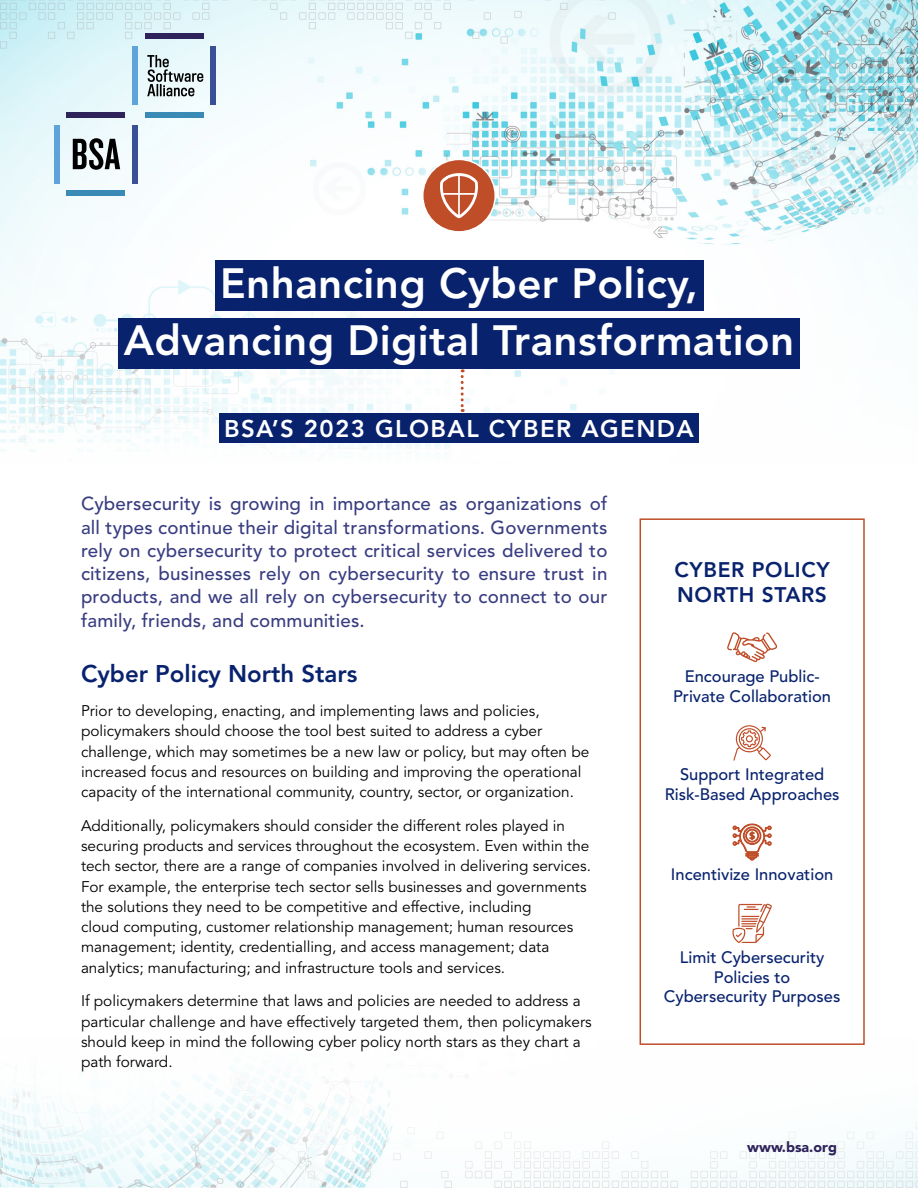
<style>
.page{position:relative;width:918px;height:1188px;background:#fff}
.page>*{position:absolute;margin:0;border:0;box-sizing:border-box;transform-origin:0 0}
.t1{font:800 42px/57.2px "Avenir LT Std";letter-spacing:.01em;color:#fff;text-align:center}
.t2{font:800 24px "Avenir LT Std";letter-spacing:.06em;color:#fff}
.t3{font:800 24px "Avenir LT Std";color:#08226e}
.t4{font:800 21px/25.2px "Avenir LT Std";letter-spacing:.03em;color:#08226e}
.t5{font:500 18.75px/23.2px "Avenir LT Std";letter-spacing:.01em;color:#393d81;text-align:justify}
.t6{font:500 16.5px/19.8px "Avenir LT Std";color:#08226e;text-align:center}
.t7{font:15.3px/20.2px "Avenir LT Std";color:#000}
.t8{font:900 14.25px "Avenir LT Std";color:#2e225b}
</style>
<div class="page">
<img style="left:0;top:0;width:918px;height:452px">
<img style="left:0;top:1026px;width:918px;height:162px">
<div style="left:132px;top:125px;width:6px;height:58px;background:#3a5096"></div>
<div style="left:67px;top:190px;width:58px;height:6px;background:#398ab5"></div>
<div style="left:67px;top:112px;width:58px;height:6px;background:#2e235b"></div>
<div style="left:54px;top:125px;width:5px;height:58px;background:#5fa3db"></div>
<div style="left:132px;top:46px;width:6px;height:59px;background:#5fa3db"></div>
<div style="left:145px;top:34px;width:58px;height:5px;background:#2e235b"></div>
<div style="left:211px;top:46px;width:5px;height:59px;background:#3a5096"></div>
<svg style="left:73px;top:55px;width:130px;height:115px"></svg>
<div style="left:215px;top:261px;width:488px;height:50px;background:#08226e"></div>
<div style="left:118px;top:318px;width:682px;height:50px;background:#08226e"></div>
<div style="left:219px;top:413px;width:480px;height:29px;background:#08226e"></div>
<div style="left:423px;top:159px;width:72px;height:73px;background:#bf4d28;border-radius:50%"></div>
<div style="left:422px;top:159px;width:74px;height:74px;border:2px solid #fff;border-radius:50%"></div>
<svg style="left:440px;top:173px;width:38px;height:45px"></svg>
<div style="left:640px;top:518px;width:225px;height:527px;background:#fff;border:2px solid #bf4d28"></div>
<svg style="left:727px;top:632px;width:50px;height:30px"></svg>
<svg style="left:733px;top:725px;width:38px;height:36px"></svg>
<svg style="left:733px;top:823px;width:38px;height:38px"></svg>
<svg style="left:732px;top:903px;width:40px;height:40px"></svg>
<svg style="left:461px;top:369px;width:3px;height:43px"></svg>
<h1 class="t1" style="left:124px;top:255px;width:672px">Enhancing Cyber Policy,<br>Advancing Digital Transformation</h1>
<h2 class="t2" style="left:224px;top:414px;width:471px">BSA’S 2023 GLOBAL CYBER AGENDA</h2>
<p class="t5" style="left:81px;top:493px;width:528px">Cybersecurity is growing in importance as organizations of all types continue their digital transformations. Governments rely on cybersecurity to protect critical services delivered to citizens, businesses rely on cybersecurity to ensure trust in products, and we all rely on cybersecurity to connect to our family, friends, and communities.</p>
<h2 class="t3" style="left:81px;top:660px;width:278px">Cyber Policy North Stars</h2>
<p class="t7" style="left:81px;top:701px;width:510px">Prior to developing, enacting, and implementing laws and policies, policymakers should choose the tool best suited to address a cyber challenge, which may sometimes be a new law or policy, but may often be increased focus and resources on building and improving the operational capacity of the international community, country, sector, or organization.</p>
<p class="t7" style="left:81px;top:816px;width:511px">Additionally, policymakers should consider the different roles played in securing products and services throughout the ecosystem. Even within the tech sector, there are a range of companies involved in delivering services.<br>For example, the enterprise tech sector sells businesses and governments the solutions they need to be competitive and effective, including<br>cloud computing, customer relationship management; human resources management; identity, credentialling, and access management; data analytics; manufacturing; and infrastructure tools and services.</p>
<p class="t7" style="left:81px;top:991px;width:512px">If policymakers determine that laws and policies are needed to address a particular challenge and have effectively targeted them, then policymakers should keep in mind the following cyber policy north stars as they chart a path forward.</p>
<h3 class="t4" style="left:675px;top:557px;width:157px">CYBER POLICY<br>NORTH STARS</h3>
<p class="t6" style="left:673px;top:667px;width:160px">Encourage Public-<br>Private Collaboration</p>
<p class="t6" style="left:665px;top:765px;width:176px">Support Integrated<br>Risk-Based Approaches</p>
<p class="t6" style="left:671px;top:865px;width:164px">Incentivize Innovation</p>
<p class="t6" style="left:664px;top:948px;width:178px">Limit Cybersecurity<br>Policies to<br>Cybersecurity Purposes</p>
<p class="t8" style="left:747px;top:1138px;width:91px">www.bsa.org</p>
</div>
